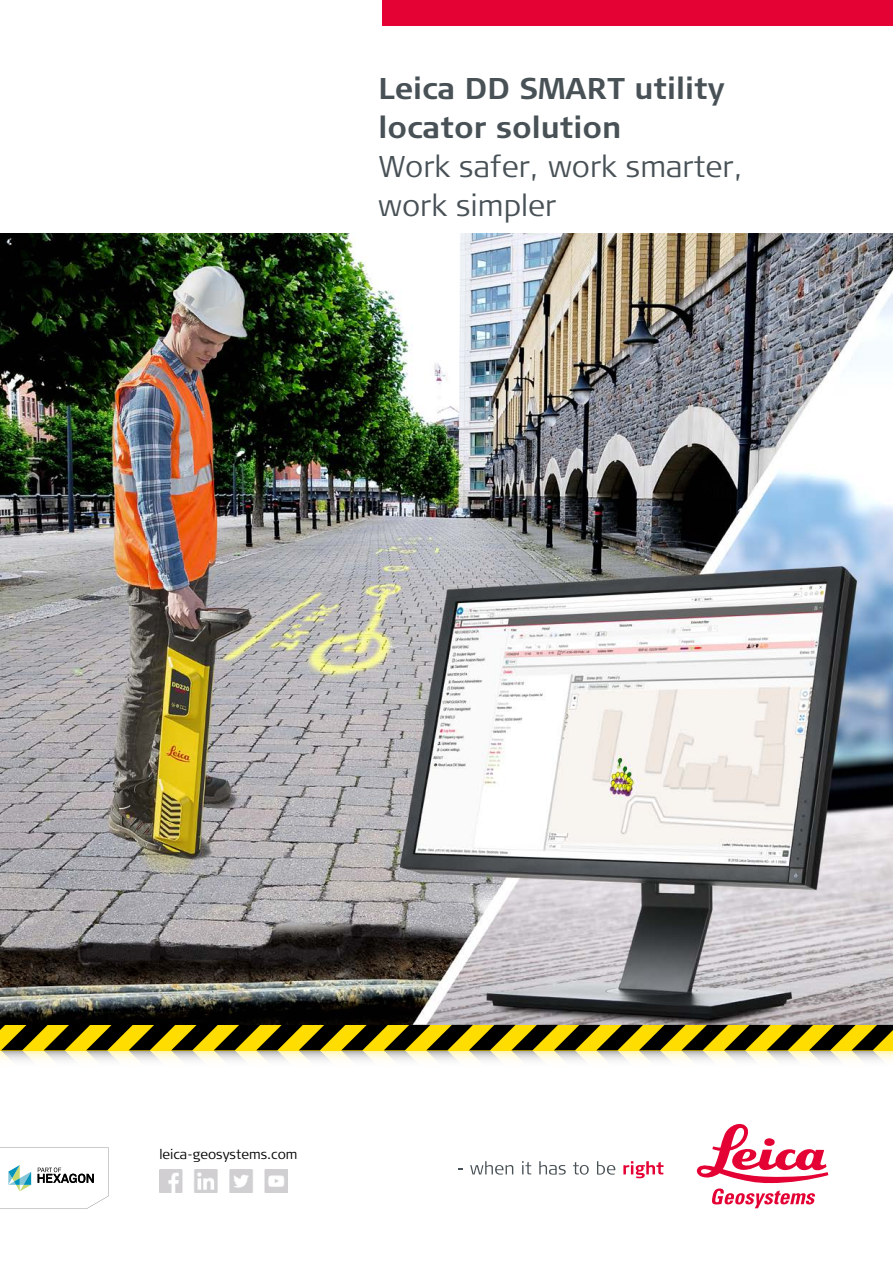
<style>
.page{position:relative;width:893px;height:1263px;background:#fff}
.page>*{position:absolute;margin:0;border:0;box-sizing:border-box;transform-origin:0 0}
.t1{font:700 30px/39px "Signa Column";color:#485156}
.t2{font:300 30px/39px "Signa Column";color:#485156}
.t3{font:300 13.5px "Signa Column";color:#000}
</style>
<div class="page">
<img style="left:0;top:234px;width:893px;height:791px">
<div style="left:383px;top:0;width:510px;height:26px;background:#e40234"></div>
<svg style="left:470px;top:1161px;width:43px;height:14px"></svg>
<svg style="left:522px;top:1161px;width:9px;height:13px"></svg>
<svg style="left:539px;top:1161px;width:27px;height:13px"></svg>
<svg style="left:573px;top:1162px;width:16px;height:13px"></svg>
<svg style="left:597px;top:1161px;width:18px;height:14px"></svg>
<svg style="left:623px;top:1161px;width:40px;height:17px"></svg>
<svg style="left:697px;top:1123px;width:131px;height:85px"></svg>
<svg style="left:0;top:1147px;width:109px;height:62px"></svg>
<img style="left:160px;top:1170px;width:128px;height:23px">
<svg style="left:0;top:1025px;width:893px;height:35px;background:#9e9037"></svg>
<p class="t1" style="left:378px;top:70px;width:348px">Leica DD SMART utility locator solution</p>
<p class="t2" style="left:378px;top:148px;width:366px">Work safer, work smarter, work simpler</p>
<p class="t3" style="left:159px;top:1146px;width:140px">leica-geosystems.com</p>
</div>
